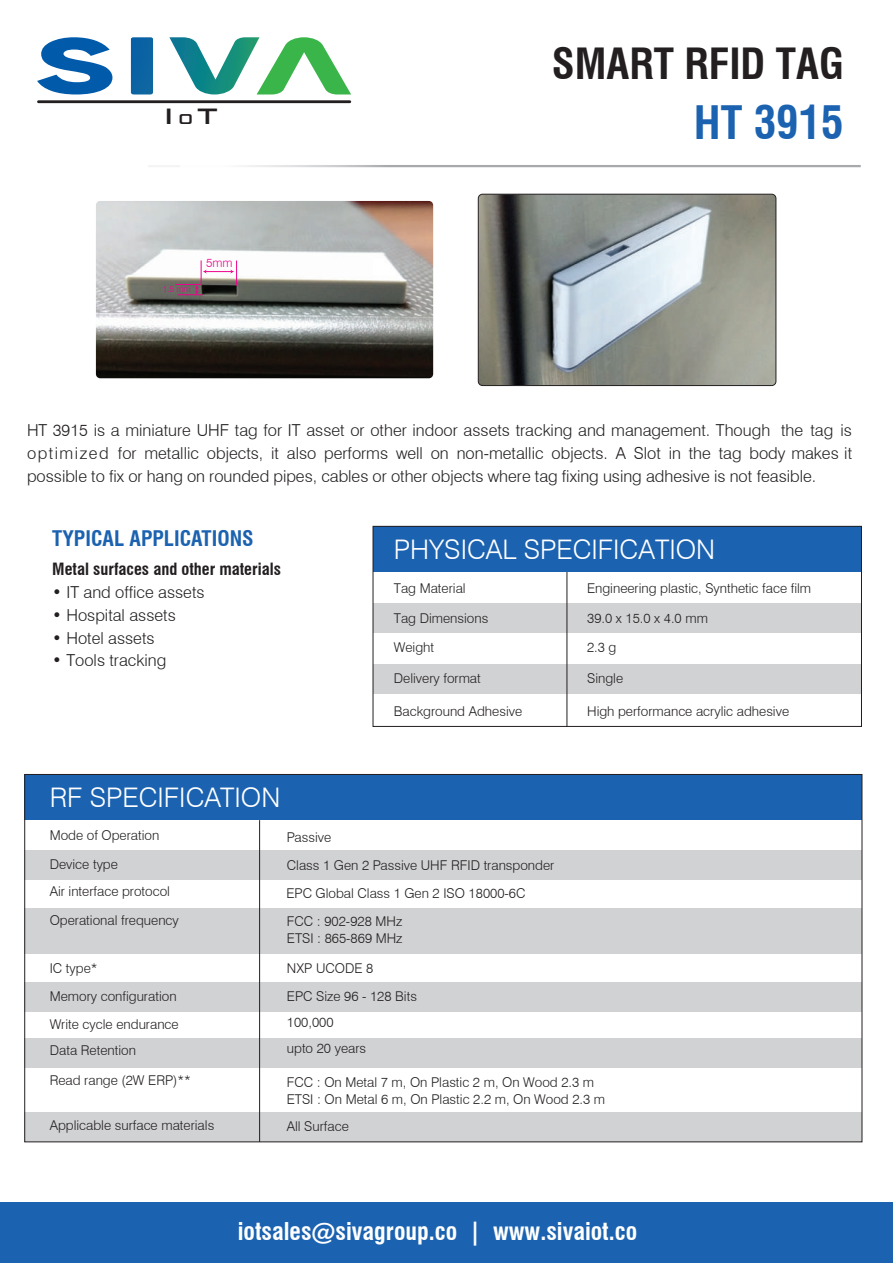
<style>
.page{position:relative;width:893px;height:1263px;background:#fff}
.page>*{position:absolute;margin:0;border:0;box-sizing:border-box;transform-origin:0 0}
.t1{font:700 condensed 45px "Swiss 721 BT";color:#1b62b0}
.t2{font:700 condensed 42px "Swiss 721 BT";color:#231f20}
.t3{font:300 27px "Swiss 721 BT";color:#fff}
.t4{font:700 condensed 24px "Swiss 721 BT";color:#fff}
.t5{font:700 condensed 21px "Swiss 721 BT";color:#1b62b0}
.t6{font:21px "Venus Rising Rg";color:#231f20}
.t7{font:300 16.5px/22.8px "Swiss 721 BT";color:#231f20;text-align:justify}
.t8{font:700 condensed 16.5px "Swiss 721 BT";color:#231f20}
.t9{font:300 13.5px/27.9px "Swiss 721 BT";color:#231f20}
.t10{font:300 12px "Swiss 721 BT";color:#ed028c}
.t11{font:300 8.55px "Swiss 721 BT";color:#ed028c}
.s1{font-size:13.5px}
</style>
<div class="page">
<img style="left:478px;top:194px;width:298px;height:192px">
<div style="left:478px;top:194px;width:298px;height:192px;border:1px solid #231f20;border-radius:4px"></div>
<img style="left:96px;top:201px;width:337px;height:177px">
<hr style="left:148px;top:165px;width:713px;height:2px;background:#a8a9ad">
<div style="left:373px;top:603px;width:488px;height:30px;background:#d1d2d4"></div>
<div style="left:373px;top:526px;width:488px;height:46px;background:#1b62b0"></div>
<div style="left:373px;top:664px;width:488px;height:30px;background:#d1d2d4"></div>
<hr style="left:567px;top:572px;width:1px;height:155px;background:#231f20">
<div style="left:373px;top:526px;width:489px;height:201px;border:1px solid #231f20"></div>
<svg style="left:175px;top:260px;width:62px;height:35px"></svg>
<div style="left:25px;top:1038px;width:837px;height:30px;background:#d1d2d4"></div>
<div style="left:25px;top:1112px;width:837px;height:30px;background:#d1d2d4"></div>
<div style="left:25px;top:774px;width:837px;height:46px;background:#1b62b0"></div>
<div style="left:25px;top:850px;width:837px;height:29px;background:#d1d2d4"></div>
<div style="left:25px;top:908px;width:837px;height:45px;background:#d1d2d4"></div>
<div style="left:25px;top:982px;width:837px;height:30px;background:#d1d2d4"></div>
<hr style="left:259px;top:820px;width:1px;height:322px;background:#231f20">
<div style="left:0;top:1202px;width:893px;height:61px;background:#1b62b0"></div>
<svg style="left:37px;top:37px;width:75px;height:57px"></svg>
<svg style="left:169px;top:37px;width:182px;height:57px"></svg>
<svg style="left:131px;top:37px;width:22px;height:57px"></svg>
<hr style="left:37px;top:100px;width:314px;height:3px;background:#231f20">
<h3 class="t6" style="left:165px;top:102px;width:54px">I<span class="s1">0</span>T</h3>
<p class="t11" style="left:163px;top:284px;width:30px">1.5 mm</p>
<p class="t10" style="left:206px;top:256px;width:28px">5mm</p>
<h2 class="t2" style="left:552px;top:39px;width:293px">SMART RFID TAG</h2>
<h1 class="t1" style="left:694px;top:95px;width:151px">HT 3915</h1>
<p class="t7" style="left:27px;top:419px;width:827px">HT 3915 is a miniature UHF tag for IT asset or other indoor assets tracking and management. Though the tag is optimized for metallic objects, it also performs well on non-metallic objects. A Slot in the tag body makes it possible to fix or hang on rounded pipes, cables or other objects where tag fixing using adhesive is not feasible.</p>
<h3 class="t5" style="left:52px;top:526px;width:203px">TYPICAL APPLICATIONS</h3>
<p class="t8" style="left:52px;top:559px;width:230px">Metal surfaces and other materials</p>
<p class="t7" style="left:52px;top:581px;width:154px">• IT and office assets</p>
<p class="t7" style="left:52px;top:603px;width:125px">• Hospital assets</p>
<p class="t7" style="left:52px;top:626px;width:104px">• Hotel assets</p>
<p class="t7" style="left:52px;top:649px;width:115px">• Tools tracking</p>
<h3 class="t3" style="left:394px;top:533px;width:323px">PHYSICAL SPECIFICATION</h3>
<p class="t9" style="left:394px;top:574px;width:73px">Tag Material</p>
<p class="t9" style="left:587px;top:574px;width:226px">Engineering plastic, Synthetic face film</p>
<p class="t9" style="left:394px;top:604px;width:96px">Tag Dimensions</p>
<p class="t9" style="left:587px;top:604px;width:122px">39.0 x 15.0 x 4.0 mm</p>
<p class="t9" style="left:394px;top:634px;width:42px">Weight</p>
<p class="t9" style="left:587px;top:634px;width:31px">2.3 g</p>
<p class="t9" style="left:394px;top:664px;width:88px">Delivery format</p>
<p class="t9" style="left:587px;top:664px;width:37px">Single</p>
<p class="t9" style="left:394px;top:697px;width:130px">Background Adhesive</p>
<p class="t9" style="left:587px;top:697px;width:203px">High performance acrylic adhesive</p>
<h3 class="t3" style="left:50px;top:781px;width:232px">RF SPECIFICATION</h3>
<p class="t9" style="left:50px;top:821px;width:111px">Mode of Operation</p>
<p class="t9" style="left:287px;top:823px;width:46px">Passive</p>
<p class="t9" style="left:50px;top:851px;width:122px;line-height:26.4px">Device type<br>Air interface protocol</p>
<p class="t9" style="left:50px;top:906px;width:131px">Operational frequency</p>
<p class="t9" style="left:50px;top:954px;width:131px">IC type*<br>Memory configuration<br>Write cycle endurance</p>
<p class="t9" style="left:286px;top:850px;width:270px;line-height:28.3px">Class 1 Gen 2 Passive UHF RFID transponder<br>EPC Global Class 1 Gen 2 ISO 18000-6C<br>FCC : 902-928 MHz</p>
<p class="t9" style="left:287px;top:924px;width:117px">ETSI : 865-869 MHz</p>
<p class="t9" style="left:287px;top:954px;width:132px">NXP UCODE 8<br>EPC Size 96 - 128 Bits</p>
<p class="t9" style="left:287px;top:1008px;width:48px">100,000</p>
<p class="t9" style="left:50px;top:1036px;width:88px">Data Retention</p>
<p class="t9" style="left:287px;top:1034px;width:81px">upto 20 years</p>
<p class="t9" style="left:50px;top:1066px;width:143px">Read range (2W ERP)**</p>
<p class="t9" style="left:287px;top:1074px;width:320px;line-height:16.5px">FCC : On Metal 7 m, On Plastic 2 m, On Wood 2.3 m<br>ETSI : On Metal 6 m, On Plastic 2.2 m, On Wood 2.3 m</p>
<p class="t9" style="left:50px;top:1111px;width:166px">Applicable surface materials</p>
<p class="t9" style="left:287px;top:1112px;width:64px">All Surface</p>
<h3 class="t4" style="left:238px;top:1217px;width:401px">iotsales@sivagroup.co | www.sivaiot.co</h3>
</div>
